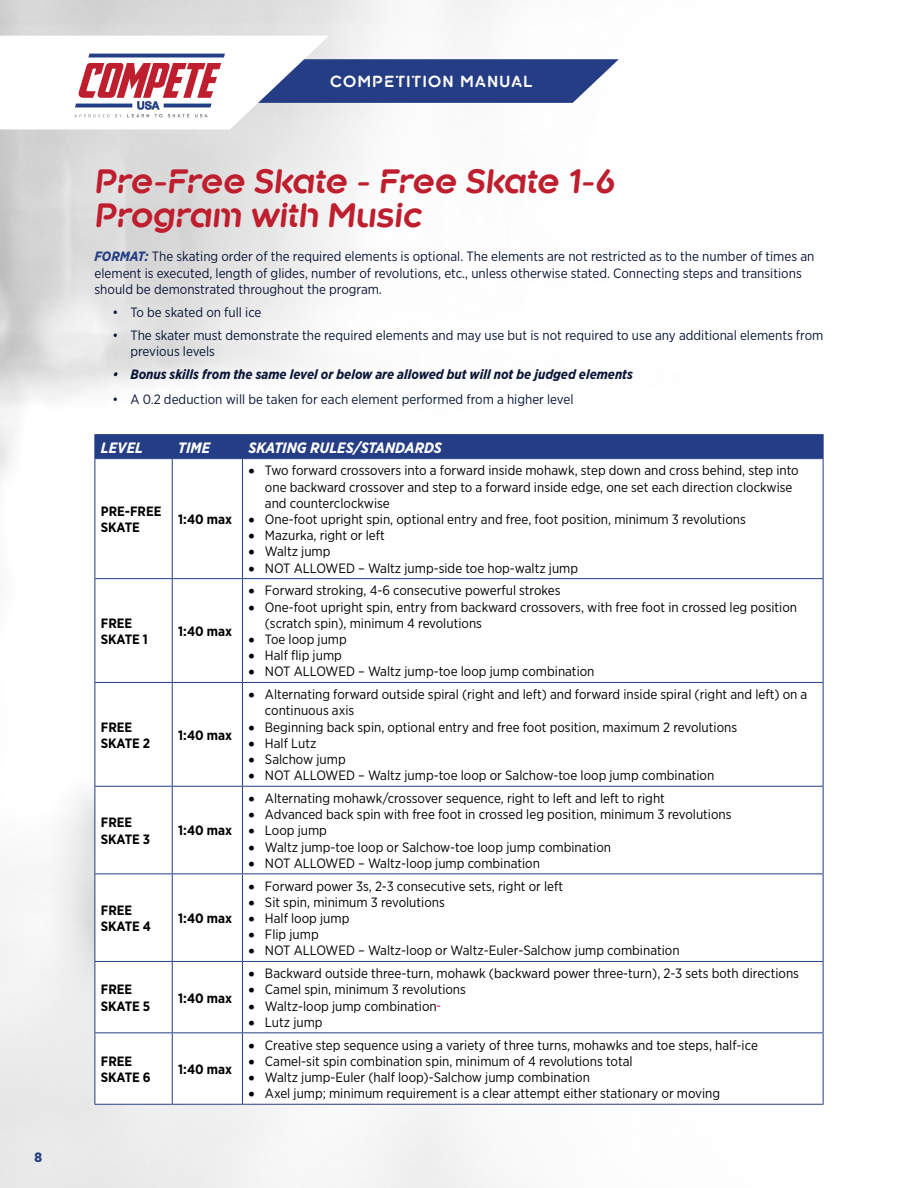
<style>
.page{position:relative;width:918px;height:1188px;background:#fff}
.page>*{position:absolute;margin:0;border:0;box-sizing:border-box;transform-origin:0 0}
.t1{font:italic 700 31.5px/34.5px "Kroppen Round";color:#be1e2d}
.t2{font:italic 700 15px "Gotham Narrow";color:#fff}
.t3{font:700 15px "Kroppen Round";letter-spacing:.1em;color:#fff}
.t4{font:13.5px/16.2px "Gotham Narrow";color:#000}
.t5{font:13.5px/16.2px "Gotham Narrow";color:#0b1637}
.t6{font:700 13.5px/16.2px "Gotham Narrow";color:#000}
.t7{font:italic 700 13.5px "Gotham Narrow";color:#0b1637}
.t8{font:900 13.5px "Gotham Narrow";color:#243d84}
.s1{font-weight:700;font-style:italic;color:#243d84}
</style>
<div class="page">
<svg style="left:74px;top:36px;width:545px;height:93px"></svg>
<svg style="left:95px;top:459px;width:728px;height:645px"></svg>
<hr style="left:94px;top:434px;width:78px;height:1px;background:#243d84">
<hr style="left:172px;top:434px;width:70px;height:1px;background:#243d84">
<hr style="left:242px;top:434px;width:581px;height:1px;background:#243d84">
<div style="left:94px;top:435px;width:730px;height:24px;background:#243d84"></div>
<hr style="left:94px;top:458px;width:78px;height:1px;background:#243d84">
<hr style="left:94px;top:459px;width:1px;height:119px;background:#243d84">
<hr style="left:172px;top:458px;width:70px;height:1px;background:#243d84">
<hr style="left:172px;top:459px;width:1px;height:119px;background:#243d84">
<hr style="left:242px;top:458px;width:581px;height:1px;background:#243d84">
<hr style="left:242px;top:459px;width:1px;height:119px;background:#243d84">
<hr style="left:823px;top:459px;width:1px;height:119px;background:#243d84">
<hr style="left:94px;top:578px;width:78px;height:1px;background:#243d84">
<hr style="left:94px;top:579px;width:1px;height:103px;background:#243d84">
<hr style="left:172px;top:578px;width:70px;height:1px;background:#243d84">
<hr style="left:172px;top:579px;width:1px;height:103px;background:#243d84">
<hr style="left:242px;top:578px;width:581px;height:1px;background:#243d84">
<hr style="left:242px;top:579px;width:1px;height:103px;background:#243d84">
<hr style="left:823px;top:579px;width:1px;height:103px;background:#243d84">
<hr style="left:94px;top:682px;width:78px;height:1px;background:#243d84">
<hr style="left:94px;top:683px;width:1px;height:103px;background:#243d84">
<hr style="left:172px;top:682px;width:70px;height:1px;background:#243d84">
<hr style="left:172px;top:683px;width:1px;height:103px;background:#243d84">
<hr style="left:242px;top:682px;width:581px;height:1px;background:#243d84">
<hr style="left:242px;top:683px;width:1px;height:103px;background:#243d84">
<hr style="left:823px;top:683px;width:1px;height:103px;background:#243d84">
<hr style="left:94px;top:786px;width:78px;height:1px;background:#243d84">
<hr style="left:94px;top:787px;width:1px;height:86px;background:#243d84">
<hr style="left:172px;top:786px;width:70px;height:1px;background:#243d84">
<hr style="left:172px;top:787px;width:1px;height:86px;background:#243d84">
<hr style="left:242px;top:786px;width:581px;height:1px;background:#243d84">
<hr style="left:242px;top:787px;width:1px;height:86px;background:#243d84">
<hr style="left:823px;top:787px;width:1px;height:86px;background:#243d84">
<hr style="left:94px;top:873px;width:78px;height:1px;background:#243d84">
<hr style="left:94px;top:874px;width:1px;height:87px;background:#243d84">
<hr style="left:172px;top:873px;width:70px;height:1px;background:#243d84">
<hr style="left:172px;top:874px;width:1px;height:87px;background:#243d84">
<hr style="left:242px;top:873px;width:581px;height:1px;background:#243d84">
<hr style="left:242px;top:874px;width:1px;height:87px;background:#243d84">
<hr style="left:823px;top:874px;width:1px;height:87px;background:#243d84">
<hr style="left:94px;top:961px;width:78px;height:1px;background:#243d84">
<hr style="left:94px;top:962px;width:1px;height:70px;background:#243d84">
<hr style="left:172px;top:961px;width:70px;height:1px;background:#243d84">
<hr style="left:172px;top:962px;width:1px;height:70px;background:#243d84">
<hr style="left:242px;top:961px;width:581px;height:1px;background:#243d84">
<hr style="left:242px;top:962px;width:1px;height:70px;background:#243d84">
<hr style="left:823px;top:962px;width:1px;height:70px;background:#243d84">
<hr style="left:94px;top:1032px;width:78px;height:1px;background:#243d84">
<hr style="left:94px;top:1033px;width:1px;height:71px;background:#243d84">
<hr style="left:172px;top:1032px;width:70px;height:1px;background:#243d84">
<hr style="left:172px;top:1033px;width:1px;height:71px;background:#243d84">
<hr style="left:242px;top:1032px;width:581px;height:1px;background:#243d84">
<hr style="left:242px;top:1033px;width:1px;height:71px;background:#243d84">
<hr style="left:823px;top:1033px;width:1px;height:71px;background:#243d84">
<hr style="left:94px;top:1104px;width:78px;height:1px;background:#243d84">
<hr style="left:172px;top:1104px;width:70px;height:1px;background:#243d84">
<hr style="left:242px;top:1104px;width:581px;height:1px;background:#243d84">
<p class="t8" style="left:34px;top:1148px;width:9px">8</p>
<p class="t3" style="left:330px;top:73px;width:204px">COMPETITION MANUAL</p>
<h1 class="t1" style="left:94px;top:164px;width:522px">Pre-Free Skate - Free Skate 1-6<br>Program with Music</h1>
<p class="t5" style="left:94px;top:248px;width:721px"><span class="s1">FORMAT:</span> The skating order of the required elements is optional. The elements are not restricted as to the number of times an element is executed, length of glides, number of revolutions, etc., unless otherwise stated. Connecting steps and transitions should be demonstrated throughout the program.</p>
<p class="t5" style="left:112px;top:304px;width:151px">• To be skated on full ice</p>
<p class="t5" style="left:130px;top:327px;width:694px;text-indent:-18px">• The skater must demonstrate the required elements and may use but is not required to use any additional elements from previous levels</p>
<p class="t7" style="left:112px;top:365px;width:522px">• Bonus skills from the same level or below are allowed but will not be judged elements</p>
<p class="t5" style="left:112px;top:390px;width:463px">• A 0.2 deduction will be taken for each element performed from a higher level</p>
<p class="t2" style="left:101px;top:438px;width:44px">LEVEL</p>
<p class="t2" style="left:178px;top:438px;width:34px">TIME</p>
<p class="t2" style="left:248px;top:438px;width:195px">SKATING RULES/STANDARDS</p>
<p class="t6" style="left:101px;top:503px;width:62px">PRE-FREE<br>SKATE</p>
<p class="t6" style="left:178px;top:511px;width:55px">1:40 max</p>
<p class="t6" style="left:101px;top:615px;width:49px">FREE<br>SKATE 1</p>
<p class="t6" style="left:178px;top:623px;width:55px">1:40 max</p>
<p class="t6" style="left:101px;top:719px;width:51px">FREE<br>SKATE 2</p>
<p class="t6" style="left:178px;top:727px;width:55px">1:40 max</p>
<p class="t6" style="left:101px;top:814px;width:51px">FREE<br>SKATE 3</p>
<p class="t6" style="left:178px;top:822px;width:55px">1:40 max</p>
<p class="t6" style="left:101px;top:902px;width:52px">FREE<br>SKATE 4</p>
<p class="t6" style="left:178px;top:910px;width:55px">1:40 max</p>
<p class="t6" style="left:101px;top:981px;width:51px">FREE<br>SKATE 5</p>
<p class="t6" style="left:178px;top:990px;width:55px">1:40 max</p>
<p class="t6" style="left:101px;top:1053px;width:51px">FREE<br>SKATE 6</p>
<p class="t6" style="left:178px;top:1061px;width:55px">1:40 max</p>
<p class="t4" style="left:265px;top:462px;width:535px;text-indent:-16px">• Two forward crossovers into a forward inside mohawk, step down and cross behind, step into one backward crossover and step to a forward inside edge, one set each direction clockwise and counterclockwise</p>
<p class="t4" style="left:248px;top:511px;width:499px">• One-foot upright spin, optional entry and free, foot position, minimum 3 revolutions</p>
<p class="t4" style="left:248px;top:527px;width:138px">• Mazurka, right or left</p>
<p class="t4" style="left:248px;top:543px;width:84px">• Waltz jump</p>
<p class="t4" style="left:248px;top:560px;width:331px">• NOT ALLOWED – Waltz jump-side toe hop-waltz jump</p>
<p class="t4" style="left:248px;top:582px;width:314px">• Forward stroking, 4-6 consecutive powerful strokes</p>
<p class="t4" style="left:265px;top:599px;width:534px;text-indent:-16px">• One-foot upright spin, entry from backward crossovers, with free foot in crossed leg position (scratch spin), minimum 4 revolutions</p>
<p class="t4" style="left:248px;top:631px;width:100px">• Toe loop jump</p>
<p class="t4" style="left:248px;top:647px;width:95px">• Half flip jump</p>
<p class="t4" style="left:248px;top:663px;width:348px">• NOT ALLOWED – Waltz jump-toe loop jump combination</p>
<p class="t4" style="left:265px;top:686px;width:544px;text-indent:-16px">• Alternating forward outside spiral (right and left) and forward inside spiral (right and left) on a continuous axis</p>
<p class="t4" style="left:248px;top:719px;width:490px">• Beginning back spin, optional entry and free foot position, maximum 2 revolutions</p>
<p class="t4" style="left:248px;top:735px;width:70px">• Half Lutz</p>
<p class="t4" style="left:248px;top:751px;width:99px">• Salchow jump</p>
<p class="t4" style="left:248px;top:767px;width:467px">• NOT ALLOWED – Waltz jump-toe loop or Salchow-toe loop jump combination</p>
<p class="t4" style="left:248px;top:790px;width:418px">• Alternating mohawk/crossover sequence, right to left and left to right</p>
<p class="t4" style="left:248px;top:806px;width:485px">• Advanced back spin with free foot in crossed leg position, minimum 3 revolutions</p>
<p class="t4" style="left:248px;top:822px;width:80px">• Loop jump</p>
<p class="t4" style="left:248px;top:839px;width:364px">• Waltz jump-toe loop or Salchow-toe loop jump combination</p>
<p class="t4" style="left:248px;top:855px;width:293px">• NOT ALLOWED – Waltz-loop jump combination</p>
<p class="t4" style="left:248px;top:878px;width:316px">• Forward power 3s, 2-3 consecutive sets, right or left</p>
<p class="t4" style="left:248px;top:894px;width:198px">• Sit spin, minimum 3 revolutions</p>
<p class="t4" style="left:248px;top:910px;width:102px">• Half loop jump</p>
<p class="t4" style="left:248px;top:926px;width:72px">• Flip jump</p>
<p class="t4" style="left:248px;top:942px;width:433px">• NOT ALLOWED – Waltz-loop or Waltz-Euler-Salchow jump combination</p>
<p class="t4" style="left:248px;top:965px;width:552px">• Backward outside three-turn, mohawk (backward power three-turn), 2-3 sets both directions</p>
<p class="t4" style="left:248px;top:981px;width:219px">• Camel spin, minimum 3 revolutions</p>
<p class="t4" style="left:248px;top:998px;width:190px">• Waltz-loop jump combination</p>
<p class="t4" style="left:248px;top:1014px;width:76px">• Lutz jump</p>
<p class="t4" style="left:248px;top:1037px;width:511px">• Creative step sequence using a variety of three turns, mohawks and toe steps, half-ice</p>
<p class="t4" style="left:248px;top:1053px;width:386px">• Camel-sit spin combination spin, minimum of 4 revolutions total</p>
<p class="t4" style="left:248px;top:1069px;width:343px">• Waltz jump-Euler (half loop)-Salchow jump combination</p>
<p class="t4" style="left:248px;top:1085px;width:473px">• Axel jump; minimum requirement is a clear attempt either stationary or moving</p>
</div>
